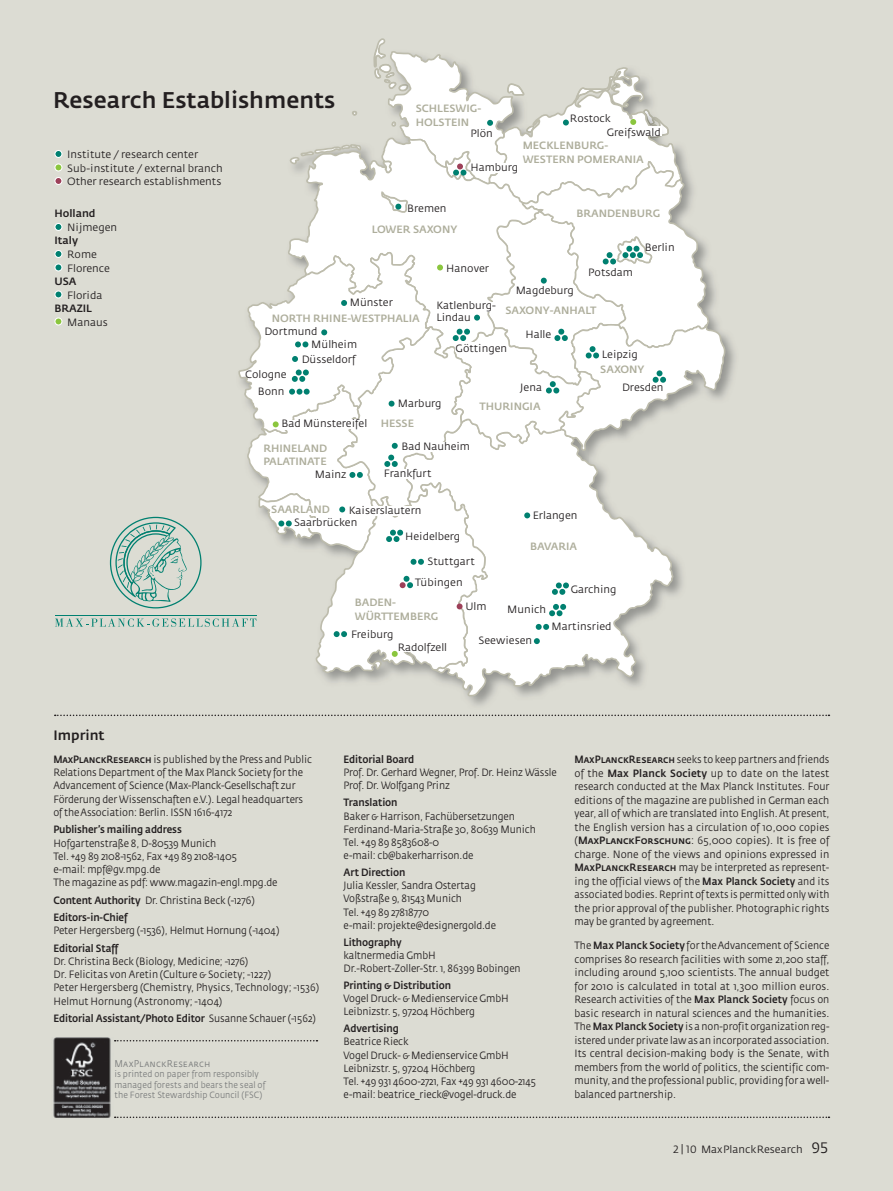
<style>
.page{position:relative;width:893px;height:1191px;background:#dcdcd3}
.page>*{position:absolute;margin:0;border:0;box-sizing:border-box;transform-origin:0 0}
.t1{font:500 22.5px "Fedra Sans";color:#231f20}
.t2{font:500 13.5px "Fedra Sans";color:#231f20}
.t3{font:10.5px/13.2px "Fedra Sans";letter-spacing:-.01em;color:#231f20;scale:.92 1}
.t4{font:10.5px/13.5px "Fedra Sans";letter-spacing:-.01em;color:#231f20;text-align:justify;scale:.91 1}
.t5{font:10.5px/13.5px "Fedra Sans";letter-spacing:-.01em;color:#231f20}
.t6{font:500 10.5px/13.5px "Fedra Sans";color:#aeae9c}
.t7{font:500 10.5px/17.4px "Fedra Sans";letter-spacing:-.01em;color:#231f20;scale:.92 1}
.t8{font:500 10.5px "Fedra Sans";letter-spacing:-.01em;color:#231f20}
.t9{font:9.75px "Fedra Sans Book SC";letter-spacing:.015em;color:#7a7c7c;scale:.9 1}
.t10{font:9px/10.5px "Fedra Sans";letter-spacing:.005em;color:#7a7c7c;scale:.92 1}
.s1{font-family:"Fedra Sans Medium SC"}
.s2{font-weight:500}
.s3{font-weight:400}
.s4{font-family:"Fedra Sans Book SC"}
.s5{font-family:"Fedra Sans Book SC";font-size:15px}
</style>
<div class="page">
<svg style="left:429px;top:674px;width:215px;height:23px"></svg>
<div style="left:54px;top:150px;width:8px;height:8px;border:1px solid #fff;border-radius:50%"></div>
<div style="left:54px;top:163px;width:8px;height:8px;border:1px solid #fff;border-radius:50%"></div>
<div style="left:54px;top:177px;width:8px;height:8px;border:1px solid #fff;border-radius:50%"></div>
<div style="left:54px;top:223px;width:8px;height:8px;border:1px solid #fff;border-radius:50%"></div>
<div style="left:54px;top:250px;width:8px;height:8px;border:1px solid #fff;border-radius:50%"></div>
<div style="left:54px;top:263px;width:8px;height:8px;border:1px solid #fff;border-radius:50%"></div>
<div style="left:54px;top:290px;width:8px;height:8px;border:1px solid #fff;border-radius:50%"></div>
<div style="left:54px;top:317px;width:8px;height:8px;border:1px solid #fff;border-radius:50%"></div>
<svg style="left:55px;top:38px;width:671px;height:636px"></svg>
<hr style="left:55px;top:615px;width:202px;height:1px;background:#008070">
<svg style="left:55px;top:714px;width:774px;height:2px"></svg>
<svg style="left:115px;top:1040px;width:202px;height:1px"></svg>
<svg style="left:115px;top:1116px;width:714px;height:2px"></svg>
<img style="left:53px;top:1037px;width:58px;height:81px">
<p class="t1" style="left:53px;top:91px;width:284px">Research Establishments</p>
<p class="t6" style="left:416px;top:103px;width:67px">SCHLESWIG-<br>HOLSTEIN</p>
<p class="t5" style="left:470px;top:127px;width:24px">Plön</p>
<p class="t5" style="left:570px;top:112px;width:42px">Rostock</p>
<p class="t5" style="left:607px;top:126px;width:55px">Greifswald</p>
<p class="t5" style="left:67px;top:148px;width:157px">Institute / research center<br>Sub-institute / external branch<br>Other research establishments</p>
<p class="t8" style="left:54px;top:210px;width:43px">Holland</p>
<p class="t5" style="left:67px;top:221px;width:52px">Nijmegen</p>
<p class="t8" style="left:54px;top:237px;width:25px">Italy</p>
<p class="t5" style="left:67px;top:248px;width:31px">Rome</p>
<p class="t5" style="left:67px;top:262px;width:44px">Florence</p>
<p class="t8" style="left:54px;top:277px;width:24px">USA</p>
<p class="t5" style="left:67px;top:289px;width:37px">Florida</p>
<p class="t8" style="left:54px;top:304px;width:39px">BRAZIL</p>
<p class="t5" style="left:67px;top:316px;width:42px">Manaus</p>
<p class="t5" style="left:407px;top:202px;width:41px">Bremen</p>
<p class="t6" style="left:372px;top:223px;width:87px">LOWER SAXONY</p>
<p class="t6" style="left:523px;top:140px;width:123px">MECKLENBURG-<br>WESTERN POMERANIA</p>
<p class="t5" style="left:470px;top:161px;width:49px">Hamburg</p>
<p class="t6" style="left:576px;top:207px;width:85px">BRANDENBURG</p>
<p class="t5" style="left:645px;top:241px;width:31px">Berlin</p>
<p class="t5" style="left:350px;top:296px;width:45px">Münster</p>
<p class="t5" style="left:311px;top:325px;width:47px;text-indent:-47px">Dortmund<br>Mülheim</p>
<p class="t5" style="left:302px;top:353px;width:56px">Düsseldorf</p>
<p class="t5" style="left:245px;top:367px;width:43px;line-height:16.8px;text-align:right">Cologne<br>Bonn</p>
<p class="t6" style="left:272px;top:313px;width:149px">NORTH RHINE-WESTPHALIA</p>
<p class="t5" style="left:446px;top:262px;width:44px">Hanover</p>
<p class="t5" style="left:436px;top:300px;width:61px;line-height:12px">Katlenburg-<br>Lindau</p>
<p class="t5" style="left:588px;top:266px;width:46px">Potsdam</p>
<p class="t5" style="left:516px;top:284px;width:60px">Magdeburg</p>
<p class="t5" style="left:525px;top:329px;width:27px">Halle</p>
<p class="t6" style="left:505px;top:305px;width:92px">SAXONY-ANHALT</p>
<p class="t5" style="left:456px;top:342px;width:53px">Göttingen</p>
<p class="t5" style="left:520px;top:381px;width:23px">Jena</p>
<p class="t5" style="left:602px;top:348px;width:38px">Leipzig</p>
<p class="t5" style="left:622px;top:381px;width:43px">Dresden</p>
<p class="t6" style="left:600px;top:363px;width:46px">SAXONY</p>
<p class="t5" style="left:281px;top:418px;width:87px">Bad Münstereifel</p>
<p class="t5" style="left:398px;top:397px;width:45px">Marburg</p>
<p class="t6" style="left:381px;top:417px;width:35px">HESSE</p>
<p class="t5" style="left:401px;top:440px;width:70px">Bad Nauheim</p>
<p class="t5" style="left:384px;top:468px;width:49px">Frankfurt</p>
<p class="t5" style="left:349px;top:504px;width:74px">Kaiserslautern</p>
<p class="t6" style="left:263px;top:442px;width:65px">RHINELAND<br>PALATINATE</p>
<p class="t5" style="left:315px;top:468px;width:33px">Mainz</p>
<p class="t6" style="left:271px;top:504px;width:60px">SAARLAND</p>
<p class="t5" style="left:294px;top:516px;width:65px">Saarbrücken</p>
<p class="t6" style="left:480px;top:400px;width:63px">THURINGIA</p>
<p class="t5" style="left:533px;top:509px;width:46px">Erlangen</p>
<p class="t5" style="left:405px;top:531px;width:57px">Heidelberg</p>
<p class="t5" style="left:415px;top:551px;width:61px;line-height:21.3px;text-indent:12px">Stuttgart<br>Tübingen</p>
<p class="t6" style="left:355px;top:596px;width:85px">BADEN-<br>WÜRTTEMBERG</p>
<p class="t5" style="left:465px;top:600px;width:23px">Ulm</p>
<p class="t6" style="left:530px;top:540px;width:48px">BAVARIA</p>
<p class="t5" style="left:507px;top:603px;width:40px">Munich</p>
<p class="t5" style="left:571px;top:583px;width:47px">Garching</p>
<p class="t5" style="left:351px;top:628px;width:44px">Freiburg</p>
<p class="t5" style="left:398px;top:641px;width:51px">Radolfzell</p>
<p class="t5" style="left:479px;top:634px;width:55px">Seewiesen</p>
<p class="t5" style="left:551px;top:620px;width:62px">Martinsried</p>
<p class="t2" style="left:53px;top:729px;width:53px">Imprint</p>
<p class="t3" style="left:53px;top:753px;width:283px"><span class="s1">MaxPlanckResearch</span> is published by the Press and Public Relations Department of the Max Planck Society for the Advancement of Science (Max-Planck-Gesellschaft zur Förderung der Wissenschaften e.V.). Legal headquarters of the Association: Berlin. ISSN 1616-4172</p>
<p class="t3" style="left:53px;top:824px;width:245px"><span class="s2">Publisher’s mailing address<br></span>Hofgartenstraße 8, D-80539 Munich<br>Tel. +49 89 2108-1562, Fax +49 89 2108-1405<br>e-mail: mpf@gv.mpg.de<br>The magazine as pdf: www.magazin-engl.mpg.de</p>
<p class="t7" style="left:53px;top:892px;width:220px">Content Authority <span class="s3">Dr. Christina Beck (-1276)<br></span>Editors-in-Chief</p>
<p class="t3" style="left:53px;top:922px;width:247px;line-height:17.4px">Peter Hergersberg (-1536), Helmut Hornung (-1404)<br><span class="s2">Editorial Staff</span></p>
<p class="t3" style="left:53px;top:955px;width:290px">Dr. Christina Beck (Biology, Medicine; -1276)<br>Dr. Felicitas von Aretin (Culture &amp; Society; -1227)<br>Peter Hergersberg (Chemistry, Physics, Technology; -1536)<br>Helmut Hornung (Astronomy; -1404)</p>
<p class="t7" style="left:53px;top:1010px;width:287px">Editorial Assistant/Photo Editor <span class="s3">Susanne Schauer (-1562)</span></p>
<p class="t9" style="left:114px;top:1057px;width:108px">MaxPlanckResearch</p>
<p class="t10" style="left:114px;top:1069px;width:166px">is printed on paper from responsibly managed forests and bears the seal of the Forest Stewardship Council (FSC)</p>
<p class="t3" style="left:344px;top:753px;width:233px"><span class="s2">Editorial Board<br></span>Prof. Dr. Gerhard Wegner, Prof. Dr. Heinz Wässle<br>Prof. Dr. Wolfgang Prinz</p>
<p class="t3" style="left:344px;top:797px;width:210px"><span class="s2">Translation<br></span>Baker &amp; Harrison, Fachübersetzungen<br>Ferdinand-Maria-Straße 30, 80639 Munich<br>Tel. +49 89 8583608-0<br>e-mail: cb@bakerharrison.de</p>
<p class="t3" style="left:344px;top:866px;width:167px"><span class="s2">Art Direction<br></span>Julia Kessler, Sandra Ostertag<br>Voßstraße 9, 81543 Munich<br>Tel. +49 89 27818770<br>e-mail: projekte@designergold.de</p>
<p class="t3" style="left:344px;top:936px;width:194px"><span class="s2">Lithography<br></span>kaltnermedia GmbH<br>Dr.-Robert-Zoller-Str. 1, 86399 Bobingen</p>
<p class="t3" style="left:344px;top:979px;width:181px"><span class="s2">Printing &amp; Distribution<br></span>Vogel Druck- &amp; Medienservice GmbH<br>Leibnizstr. 5, 97204 Höchberg</p>
<p class="t3" style="left:344px;top:1022px;width:210px"><span class="s2">Advertising<br></span>Beatrice Rieck<br>Vogel Druck- &amp; Medienservice GmbH<br>Leibnizstr. 5, 97204 Höchberg<br>Tel. +49 931 4600-2721, Fax +49 931 4600-2145 e-mail: beatrice_rieck@vogel-druck.de</p>
<p class="t4" style="left:574px;top:753px;width:282px"><span class="s1">MaxPlanckResearch</span> seeks to keep partners and friends of the <span class="s2">Max Planck Society</span> up to date on the latest research conducted at the Max Planck Institutes. Four editions of the magazine are published in German each year, all of which are translated into English. At present, the English version has a circulation of 10,000 copies (<span class="s1">MaxPlanckForschung</span>: 65,000 copies). It is free of charge. None of the views and opinions expressed in <span class="s1">MaxPlanckResearch</span> may be interpreted as represent&shy;ing the official views of the <span class="s2">Max Planck Society</span> and its associated bodies. Reprint of texts is permitted only with the prior approval of the publisher. Photographic rights may be granted by agreement.</p>
<p class="t3" style="left:574px;top:939px;width:279px;text-align:justify">The <span class="s2">Max Planck Society</span> for the Advancement of Science comprises 80 research facilities with some 21,200 staff, including around 5,100 scientists. The annual budget for 2010 is calculated in total at 1,300 million euros.<br>Research activities of the <span class="s2">Max Planck Society</span> focus on basic research in natural sciences and the humanities.<br>The <span class="s2">Max Planck Society</span> is a non-profit organization reg&shy;istered under private law as an incorporated association.<br>Its central decision-making body is the Senate, with members from the world of politics, the scientific com&shy;munity, and the professional public, providing for a well&shy;balanced partnership.</p>
<p class="t5" style="left:673px;top:1143px;width:156px"><span class="s4">2 | 10</span> MaxPlanckResearch <span class="s5">95</span></p>
</div>
